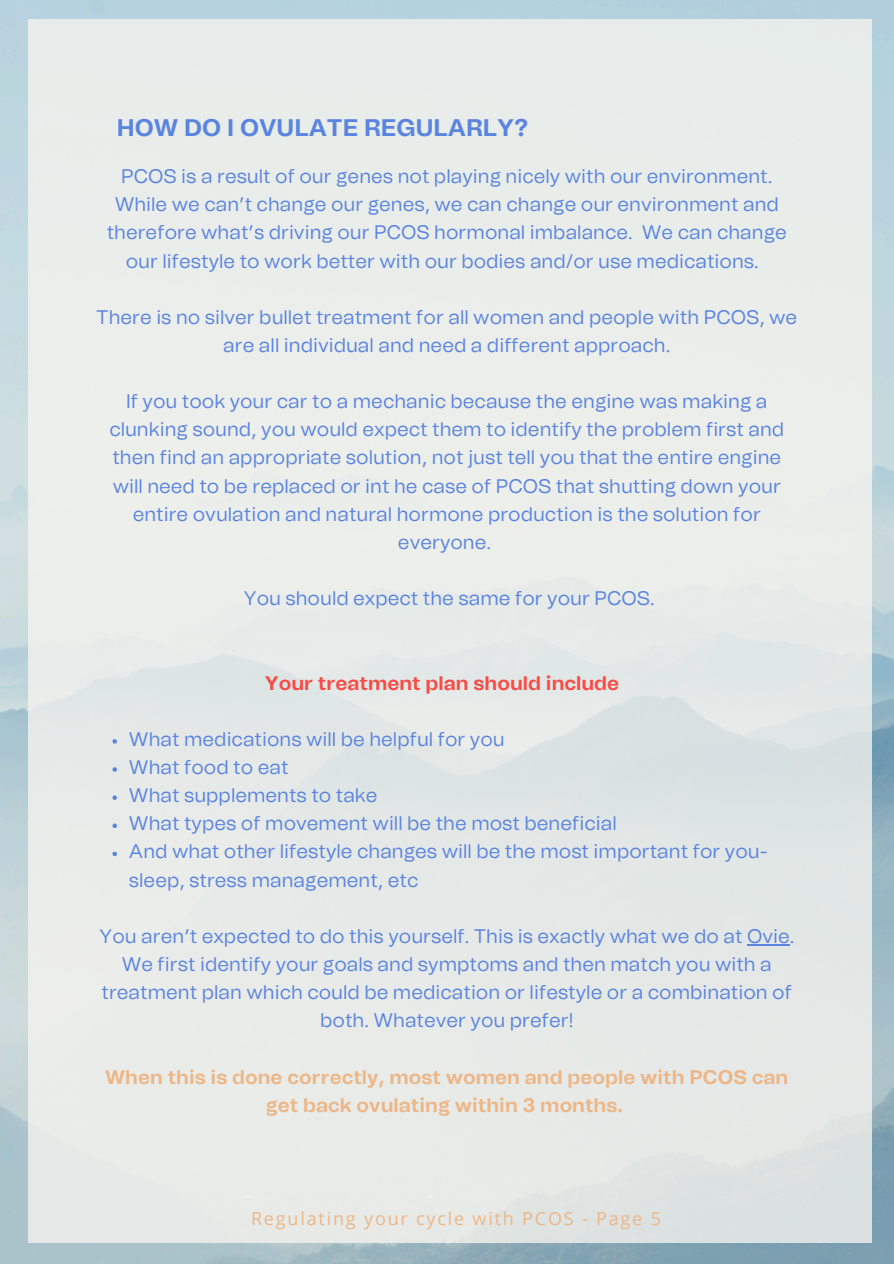
<style>
.page{position:relative;width:894px;height:1264px;background:#fff}
.page>*{position:absolute;margin:0;border:0;box-sizing:border-box;transform-origin:0 0}
.t1{font:700 24px "Tomato Grotesk";color:#5b84e0}
.t2{font:19.65px/28.2px "Tomato Grotesk";color:#5b84e0;text-align:center}
.t3{font:700 19.65px/28.2px "Tomato Grotesk";color:#edb687;text-align:center}
.t4{font:700 19.65px "Tomato Grotesk";color:#fb4a44}
.t5{font:18px "Open Sans";letter-spacing:.1em;color:#edb687}
</style>
<div class="page">
<img style="left:0;top:0;width:893px;height:1263px">
<div style="left:28px;top:19px;width:843px;height:1223px;background:#e8ecea"></div>
<svg style="left:112px;top:739px;width:5px;height:4px"></svg>
<svg style="left:112px;top:767px;width:5px;height:4px"></svg>
<svg style="left:112px;top:795px;width:5px;height:5px"></svg>
<svg style="left:112px;top:823px;width:5px;height:5px"></svg>
<svg style="left:112px;top:851px;width:5px;height:5px"></svg>
<hr style="left:746px;top:944px;width:43px;height:1px;background:#5b84e0">
<h2 class="t1" style="left:117px;top:117px;width:412px">HOW DO I OVULATE REGULARLY?</h2>
<p class="t2" style="left:107px;top:163px;width:681px">PCOS is a result of our genes not playing nicely with our environment.<br>While we can’t change our genes, we can change our environment and therefore what’s driving our PCOS hormonal imbalance. We can change our lifestyle to work better with our bodies and/or use medications.</p>
<p class="t2" style="left:96px;top:304px;width:702px">There is no silver bullet treatment for all women and people with PCOS, we are all individual and need a different approach.</p>
<p class="t2" style="left:109px;top:388px;width:676px">If you took your car to a mechanic because the engine was making a clunking sound, you would expect them to identify the problem first and then find an appropriate solution, not just tell you that the entire engine will need to be replaced or int he case of PCOS that shutting down your entire ovulation and natural hormone production is the solution for everyone.</p>
<p class="t2" style="left:243px;top:585px;width:412px">You should expect the same for your PCOS.</p>
<p class="t4" style="left:265px;top:674px;width:356px">Your treatment plan should include</p>
<h2 class="t2" style="left:129px;top:726px;width:377px">What medications will be helpful for you</h2>
<p class="t2" style="left:129px;top:754px;width:161px">What food to eat</p>
<p class="t2" style="left:129px;top:782px;width:250px">What supplements to take</p>
<p class="t2" style="left:129px;top:810px;width:489px">What types of movement will be the most beneficial</p>
<p class="t2" style="left:129px;top:838px;width:640px;text-align:left">And what other lifestyle changes will be the most important for you&shy;sleep, stress management, etc</p>
<p class="t2" style="left:99px;top:922px;width:696px">You aren’t expected to do this yourself. This is exactly what we do at Ovie.<br>We first identify your goals and symptoms and then match you with a treatment plan which could be medication or lifestyle or a combination of both. Whatever you prefer!</p>
<p class="t3" style="left:105px;top:1063px;width:684px">When this is done correctly, most women and people with PCOS can get back ovulating within 3 months.</p>
<p class="t5" style="left:251px;top:1206px;width:411px">Regulating your cycle with PCOS - Page 5</p>
</div>
